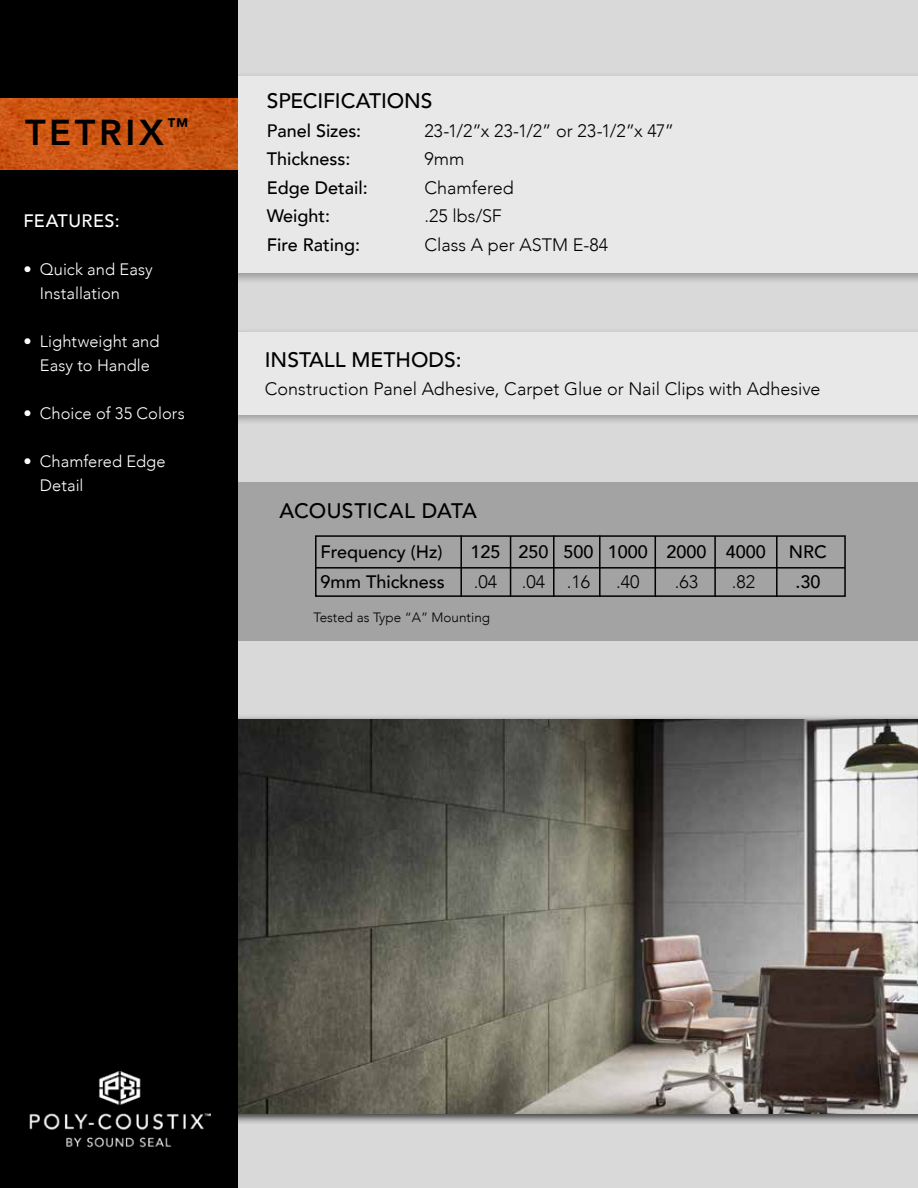
<style>
.page{position:relative;width:918px;height:1188px;background:#fff}
.page>*{position:absolute;margin:0;border:0;box-sizing:border-box;transform-origin:0 0}
.t1{font:800 36px "Avenir";letter-spacing:.1em;color:#000}
.t2{font:500 21px "Avenir";color:#000}
.t3{font:500 21px "Avenir";letter-spacing:.02em;color:#000}
.t4{font:300 18px "Avenir";color:#000}
.t5{font:500 18px "Avenir";color:#000}
.t6{font:500 18px "Avenir";letter-spacing:.025em;color:#fff}
.t7{font:300 16.5px/24px "Avenir";letter-spacing:.005em;color:#fff}
.t8{font:300 13.5px "Avenir";color:#000}
</style>
<div class="page">
<div style="left:229px;top:0;width:689px;height:1188px;background:#d9d9d9"></div>
<div style="left:211px;top:714px;width:707px;height:411px;background:#000;opacity:.75"></div>
<img style="left:238px;top:719px;width:680px;height:395px">
<div style="left:224px;top:328px;width:694px;height:98px;background:#000;opacity:.75"></div>
<div style="left:229px;top:333px;width:689px;height:82px;background:#e8e8e8"></div>
<div style="left:222px;top:72px;width:696px;height:213px;background:#000;opacity:.75"></div>
<div style="left:227px;top:77px;width:691px;height:196px;background:#e8e8e8"></div>
<div style="left:238px;top:482px;width:680px;height:159px;background:#a3a3a3"></div>
<div style="left:315px;top:535px;width:531px;height:62px;border:2px solid #000"></div>
<hr style="left:315px;top:567px;width:530px;height:2px;background:#000">
<hr style="left:460px;top:536px;width:2px;height:61px;background:#000">
<hr style="left:510px;top:536px;width:1px;height:61px;background:#000">
<hr style="left:553px;top:536px;width:2px;height:61px;background:#000">
<hr style="left:599px;top:536px;width:2px;height:61px;background:#000">
<hr style="left:655px;top:536px;width:1px;height:61px;background:#000">
<hr style="left:714px;top:536px;width:2px;height:61px;background:#000">
<hr style="left:776px;top:536px;width:2px;height:61px;background:#000">
<div style="left:0;top:0;width:238px;height:1188px;background:#000"></div>
<img style="left:0;top:99px;width:238px;height:70px">
<img style="left:29px;top:1071px;width:181px;height:77px">
<h1 class="t1" style="left:25px;top:104px;width:165px">TETRIX<sup>™</sup></h1>
<p class="t6" style="left:23px;top:205px;width:98px">FEATURES:</p>
<p class="t7" style="left:40px;top:258px;width:114px;text-indent:-16px">• Quick and Easy<br>Installation</p>
<p class="t7" style="left:23px;top:330px;width:138px;text-align:center">• Lightweight and<br>Easy to Handle</p>
<p class="t7" style="left:23px;top:402px;width:163px">• Choice of 35 Colors</p>
<p class="t7" style="left:40px;top:450px;width:127px;text-indent:-16px">• Chamfered Edge<br>Detail</p>
<p class="t2" style="left:267px;top:83px;width:167px">SPECIFICATIONS</p>
<p class="t5" style="left:267px;top:115px;width:96px">Panel Sizes:</p>
<p class="t4" style="left:424px;top:120px;width:251px">23-1/2”x 23-1/2” or 23-1/2”x 47”</p>
<p class="t5" style="left:267px;top:143px;width:85px">Thickness:</p>
<p class="t4" style="left:424px;top:148px;width:42px">9mm</p>
<p class="t5" style="left:267px;top:172px;width:102px">Edge Detail:</p>
<p class="t4" style="left:424px;top:177px;width:91px">Chamfered</p>
<p class="t5" style="left:267px;top:200px;width:65px">Weight:</p>
<p class="t4" style="left:424px;top:205px;width:79px">.25 lbs/SF</p>
<p class="t5" style="left:267px;top:229px;width:95px">Fire Rating:</p>
<p class="t4" style="left:424px;top:234px;width:185px">Class A per ASTM E-84</p>
<p class="t2" style="left:265px;top:341px;width:198px">INSTALL METHODS:</p>
<p class="t4" style="left:265px;top:378px;width:557px">Construction Panel Adhesive, Carpet Glue or Nail Clips with Adhesive</p>
<p class="t3" style="left:279px;top:492px;width:199px">ACOUSTICAL DATA</p>
<p class="t5" style="left:320px;top:537px;width:124px">Frequency (Hz)</p>
<p class="t5" style="left:470px;top:537px;width:297px">125 250 500 1000 2000 4000</p>
<p class="t5" style="left:789px;top:537px;width:39px">NRC</p>
<p class="t5" style="left:320px;top:567px;width:126px">9mm Thickness</p>
<p class="t4" style="left:474px;top:572px;width:25px">.04</p>
<p class="t4" style="left:522px;top:572px;width:70px">.04 .16</p>
<p class="t4" style="left:616px;top:572px;width:25px">.40</p>
<p class="t4" style="left:675px;top:572px;width:25px">.63</p>
<p class="t4" style="left:732px;top:572px;width:25px">.82</p>
<p class="t5" style="left:795px;top:567px;width:27px">.30</p>
<p class="t8" style="left:313px;top:609px;width:178px">Tested as Type “A” Mounting</p>
</div>
